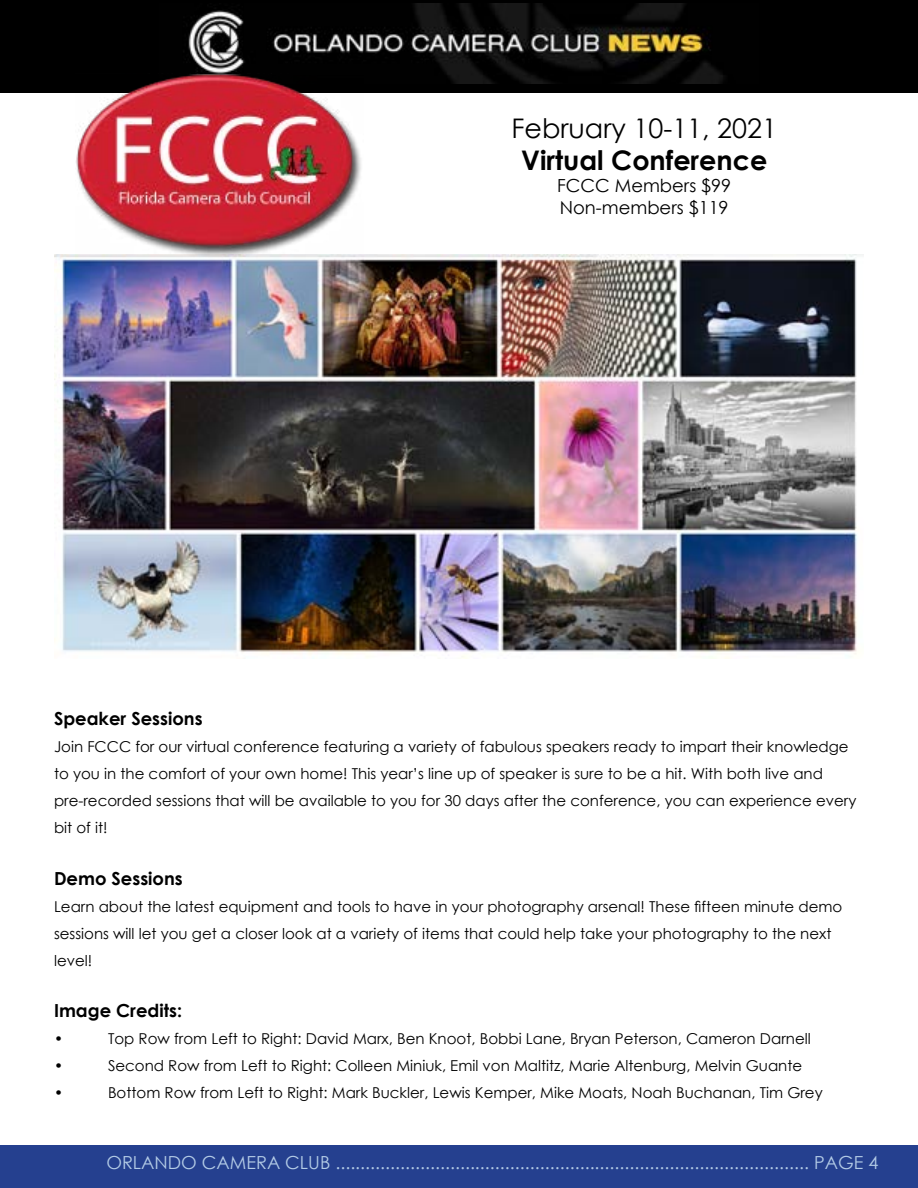
<style>
.page{position:relative;width:918px;height:1188px;background:#fff}
.page>*{position:absolute;margin:0;border:0;box-sizing:border-box;transform-origin:0 0}
.t1{font:27px "Century Gothic";color:#000}
.t2{font:700 27px "Century Gothic";color:#000}
.t3{font:18px "Century Gothic";color:#b3cbe6}
.t4{font:700 18px "Century Gothic";color:#000}
.t5{font:18px/21.6px "Century Gothic";color:#000}
.t6{font:15px/27px "Century Gothic";color:#000}
</style>
<div class="page">
<div style="left:0;top:0;width:918px;height:93px;background:#000"></div>
<img style="left:188px;top:3px;width:536px;height:81px">
<div style="left:0;top:1146px;width:918px;height:42px;background:#25408f"></div>
<img style="left:54px;top:254px;width:810px;height:404px">
<img style="left:75px;top:74px;width:288px;height:185px">
<h1 class="t1" style="left:511px;top:109px;width:267px">February 10-11, 2021</h1>
<h1 class="t2" style="left:521px;top:140px;width:248px">Virtual Conference</h1>
<p class="t5" style="left:557px;top:174px;width:176px">FCCC Members $99<br>Non-members $119</p>
<p class="t4" style="left:54px;top:705px;width:150px">Speaker Sessions</p>
<p class="t6" style="left:54px;top:733px;width:804px">Join FCCC for our virtual conference featuring a variety of fabulous speakers ready to impart their knowledge to you in the comfort of your own home! This year’s line up of speaker is sure to be a hit. With both live and pre-recorded sessions that will be available to you for 30 days after the conference, you can experience every bit of it!</p>
<p class="t4" style="left:54px;top:864px;width:130px">Demo Sessions</p>
<p class="t6" style="left:54px;top:892px;width:790px">Learn about the latest equipment and tools to have in your photography arsenal! These fifteen minute demo sessions will let you get a closer look at a variety of items that could help take your photography to the next level!</p>
<p class="t4" style="left:54px;top:997px;width:130px">Image Credits:</p>
<p class="t6" style="left:54px;top:1025px;width:11px">•</p>
<p class="t6" style="left:108px;top:1025px;width:704px">Top Row from Left to Right: David Marx, Ben Knoot, Bobbi Lane, Bryan Peterson, Cameron Darnell</p>
<p class="t6" style="left:54px;top:1052px;width:11px">•</p>
<p class="t6" style="left:108px;top:1052px;width:696px">Second Row from Left to Right: Colleen Miniuk, Emil von Maltitz, Marie Altenburg, Melvin Guante</p>
<p class="t6" style="left:54px;top:1079px;width:11px">•</p>
<p class="t6" style="left:108px;top:1079px;width:716px">Bottom Row from Left to Right: Mark Buckler, Lewis Kemper, Mike Moats, Noah Buchanan, Tim Grey</p>
<p class="t3" style="left:106px;top:1150px;width:773px">ORLANDO CAMERA CLUB ............................................................................................... PAGE 4</p>
</div>
